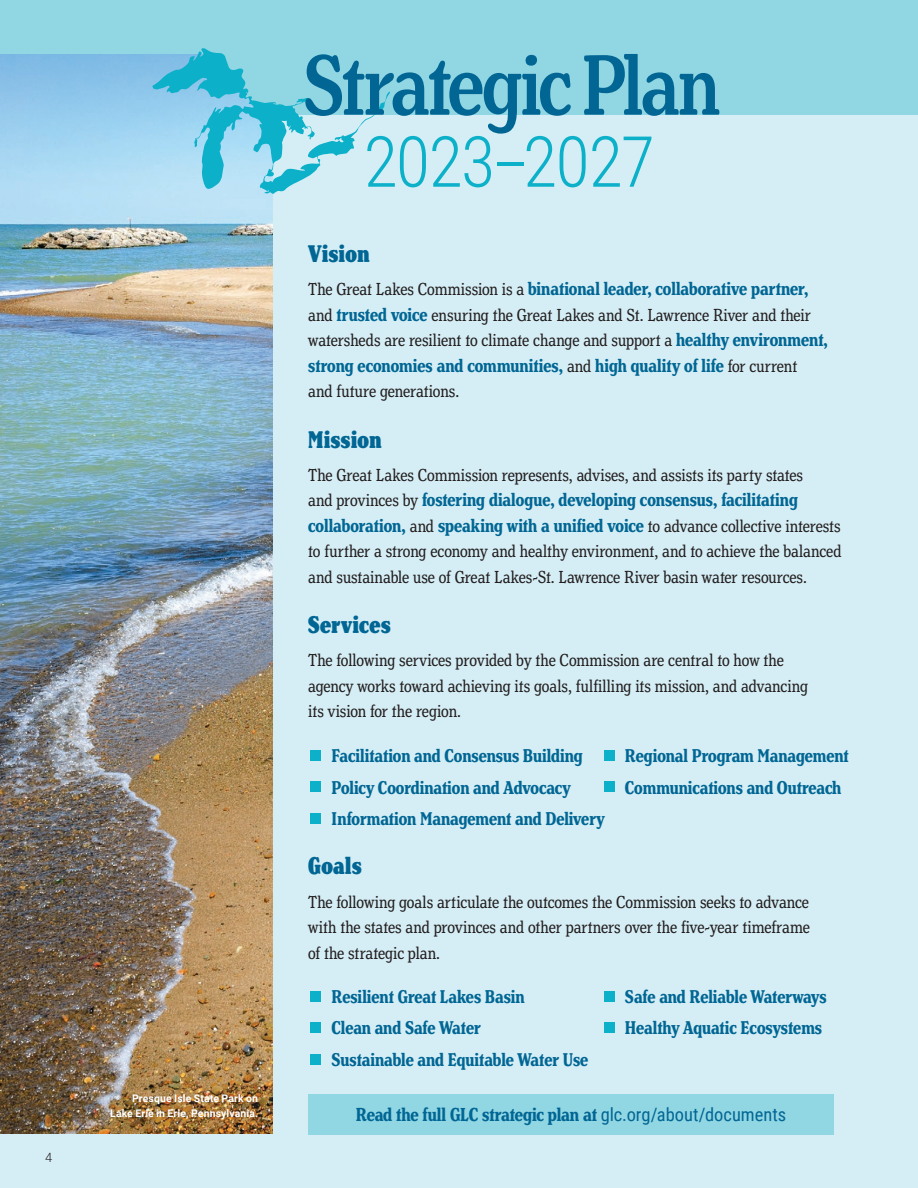
<style>
.page{position:relative;width:918px;height:1188px;background:#fff}
.page>*{position:absolute;margin:0;border:0;box-sizing:border-box;transform-origin:0 0}
.AR_Head-Top{font:500 extra-condensed 90px "Henriette";letter-spacing:-.03em;color:#016694}
.AR_Head-Top-2{font:300 70.5px "Roboto Condensed";letter-spacing:-.025em;color:#0cb0c9}
.AR23_HeadingStratPlanTitles{font:900 extra-condensed 25.5px "Henriette";letter-spacing:.02em;color:#016694}
.AR_Head-Top-3{font:700 extra-condensed 19.8px "Henriette";color:#016694}
.AR23_StratPlan_Bullets{font:700 extra-condensed 19.5px "Henriette";color:#016694}
.AR23_StratPlan_Text{font:700 extra-condensed 19.5px/25.5px "Henriette";color:#016694}
.AR23_StratPlan_Text-2{font:extra-condensed 18.3px/25.5px "Henriette";color:#231f20}
.AR20_Body{font:300 12.75px "Roboto";color:#231f20}
.AR23_Caption{font:700 10.5px/15px "Roboto";letter-spacing:.01em;color:#fff;text-align:right}
.s1{font-weight:400;font-size:18.3px;color:#231f20}
.s2{font-weight:700;font-size:19.5px;color:#016694}
.s3{font-family:"Roboto Condensed";font-weight:400;font-stretch:normal;font-size:18.45px}
</style>
<div class="page">
<div style="left:0;top:57px;width:918px;height:1131px;background:#d5eef5"></div>
<div style="left:308px;top:1094px;width:526px;height:41px;background:#91d6e3"></div>
<div style="left:0;top:0;width:918px;height:115px;background:#91d6e3"></div>
<img style="left:0;top:54px;width:273px;height:1080px">
<div style="left:310px;top:750px;width:11px;height:11px;background:#0cb0c9"></div>
<div style="left:310px;top:991px;width:11px;height:11px;background:#0cb0c9"></div>
<div style="left:310px;top:782px;width:11px;height:10px;background:#0cb0c9"></div>
<div style="left:310px;top:1022px;width:11px;height:11px;background:#0cb0c9"></div>
<div style="left:310px;top:813px;width:11px;height:11px;background:#0cb0c9"></div>
<div style="left:310px;top:1054px;width:11px;height:11px;background:#0cb0c9"></div>
<div style="left:604px;top:991px;width:11px;height:11px;background:#0cb0c9"></div>
<div style="left:604px;top:1022px;width:11px;height:11px;background:#0cb0c9"></div>
<div style="left:604px;top:750px;width:11px;height:11px;background:#0cb0c9"></div>
<div style="left:604px;top:782px;width:11px;height:10px;background:#0cb0c9"></div>
<svg style="left:152px;top:48px;width:238px;height:146px"></svg>
<p class="AR20_Body" style="left:45px;top:1148px;width:9px">4</p>
<p class="AR23_Caption" style="left:110px;top:1091px;width:149px">Presque Isle State Park on<br>Lake Erie in Erie, Pennsylvania.</p>
<p class="AR_Head-Top" style="left:303px;top:33px;width:419px">Strategic Plan</p>
<p class="AR_Head-Top-2" style="left:364px;top:112px;width:293px">2023–2027</p>
<p class="AR23_HeadingStratPlanTitles" style="left:308px;top:238px;width:63px">Vision</p>
<p class="AR23_StratPlan_Text" style="left:308px;top:277px;width:502px"><span class="s1">The Great Lakes Commission is a</span> binational leader, collaborative partner,</p>
<p class="AR23_StratPlan_Text-2" style="left:308px;top:302px;width:521px">and <span class="s2">trusted voice</span> ensuring the Great Lakes and St. Lawrence River and their watersheds are resilient to climate change and support a <span class="s2">healthy environment,</span></p>
<p class="AR23_StratPlan_Text" style="left:308px;top:353px;width:491px">strong economies and communities, <span class="s1">and</span> high quality of life <span class="s1">for current</span></p>
<p class="AR23_StratPlan_Text-2" style="left:308px;top:379px;width:153px">and future generations.</p>
<p class="AR23_HeadingStratPlanTitles" style="left:308px;top:424px;width:75px">Mission</p>
<p class="AR23_StratPlan_Text-2" style="left:308px;top:462px;width:496px">The Great Lakes Commission represents, advises, and assists its party states</p>
<p class="AR23_StratPlan_Text" style="left:308px;top:487px;width:534px"><span class="s1">and provinces by</span> fostering dialogue, developing consensus, facilitating collaboration, <span class="s1">and</span> speaking with a unified voice <span class="s1">to advance collective interests</span></p>
<p class="AR23_StratPlan_Text-2" style="left:308px;top:538px;width:535px">to further a strong economy and healthy environment, and to achieve the balanced and sustainable use of Great Lakes-St. Lawrence River basin water resources.</p>
<p class="AR23_HeadingStratPlanTitles" style="left:308px;top:609px;width:84px">Services</p>
<p class="AR23_StratPlan_Text-2" style="left:308px;top:647px;width:501px">The following services provided by the Commission are central to how the agency works toward achieving its goals, fulfilling its mission, and advancing its vision for the region.</p>
<p class="AR23_StratPlan_Bullets" style="left:332px;top:744px;width:253px">Facilitation and Consensus Building</p>
<p class="AR23_StratPlan_Bullets" style="left:332px;top:776px;width:241px">Policy Coordination and Advocacy</p>
<p class="AR23_StratPlan_Bullets" style="left:332px;top:807px;width:275px">Information Management and Delivery</p>
<p class="AR23_HeadingStratPlanTitles" style="left:308px;top:850px;width:55px">Goals</p>
<p class="AR23_StratPlan_Bullets" style="left:625px;top:744px;width:225px">Regional Program Management</p>
<p class="AR23_StratPlan_Bullets" style="left:625px;top:776px;width:218px">Communications and Outreach</p>
<p class="AR23_StratPlan_Text-2" style="left:308px;top:889px;width:503px;text-align:justify">The following goals articulate the outcomes the Commission seeks to advance with the states and provinces and other partners over the five-year timeframe of the strategic plan.</p>
<p class="AR23_StratPlan_Bullets" style="left:332px;top:985px;width:195px">Resilient Great Lakes Basin</p>
<p class="AR23_StratPlan_Bullets" style="left:332px;top:1016px;width:151px">Clean and Safe Water</p>
<p class="AR23_StratPlan_Bullets" style="left:332px;top:1048px;width:258px">Sustainable and Equitable Water Use</p>
<p class="AR_Head-Top-3" style="left:356px;top:1103px;width:432px">Read the full GLC strategic plan at <span class="s3">glc.org/about/documents</span></p>
<p class="AR23_StratPlan_Bullets" style="left:625px;top:985px;width:203px">Safe and Reliable Waterways</p>
<p class="AR23_StratPlan_Bullets" style="left:625px;top:1016px;width:199px">Healthy Aquatic Ecosystems</p>
</div>
